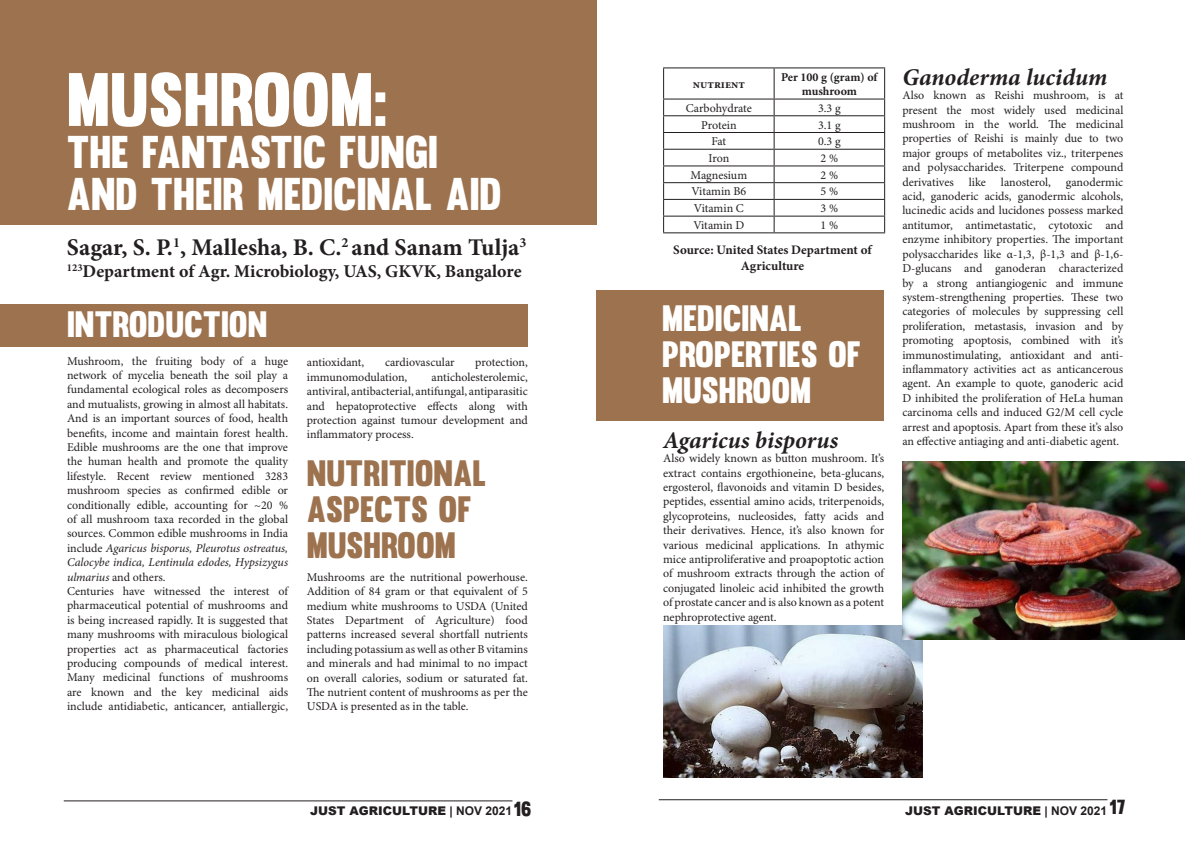
<style>
.page{position:relative;width:1191px;height:842px;background:#fff}
.page>*{position:absolute;margin:0;border:0;box-sizing:border-box;transform-origin:0 0}
.t1{font:74px "Muro";color:#fff}
.t2{font:45px "Muro";color:#fff}
.t3{font:36px/36px "Muro";color:#fff}
.t4{font:36px/36px "Muro";color:#9d724e}
.t5{font:700 24px "Minion Pro";color:#231f20}
.t6{font:italic 700 24px "Minion Pro";color:#231f20}
.t7{font:700 18px "Minion Pro";color:#231f20}
.t8{font:700 13px/15.6px "Minion Pro";letter-spacing:-.005em;color:#231f20;text-align:center}
.t9{font:12px/14.4px "Minion Pro";letter-spacing:-.005em;color:#231f20;text-align:justify}
.t10{font:900 12px "Arial";color:#231f20}
.t11{font:700 12px/14.4px "Minion Pro";color:#231f20;text-align:center}
.s1{font-style:italic}
.s2{font-weight:700}
.s3{font-family:"Muro";font-weight:400;font-size:20px}
</style>
<div class="page">
<hr style="left:64px;top:800px;width:448px;height:1px;background:#231f20">
<hr style="left:659px;top:799px;width:448px;height:1px;background:#231f20">
<div style="left:0;top:0;width:596px;height:225px;background:#9d724e"></div>
<div style="left:0;top:304px;width:527px;height:42px;background:#9d724e"></div>
<div style="left:596px;top:290px;width:287px;height:131px;background:#9d724e"></div>
<hr style="left:663px;top:67px;width:111px;height:1px;background:#231f20">
<hr style="left:663px;top:68px;width:1px;height:31px;background:#231f20">
<hr style="left:774px;top:67px;width:111px;height:1px;background:#231f20">
<hr style="left:773px;top:68px;width:1px;height:31px;background:#231f20">
<hr style="left:884px;top:68px;width:1px;height:31px;background:#231f20">
<hr style="left:663px;top:99px;width:111px;height:1px;background:#231f20">
<hr style="left:774px;top:99px;width:111px;height:1px;background:#231f20">
<hr style="left:663px;top:115px;width:111px;height:1px;background:#231f20">
<hr style="left:774px;top:115px;width:111px;height:1px;background:#231f20">
<hr style="left:663px;top:132px;width:111px;height:1px;background:#231f20">
<hr style="left:774px;top:132px;width:111px;height:1px;background:#231f20">
<hr style="left:663px;top:149px;width:111px;height:1px;background:#231f20">
<hr style="left:774px;top:149px;width:111px;height:1px;background:#231f20">
<hr style="left:663px;top:165px;width:111px;height:1px;background:#231f20">
<hr style="left:774px;top:165px;width:111px;height:1px;background:#231f20">
<hr style="left:663px;top:182px;width:111px;height:1px;background:#231f20">
<hr style="left:774px;top:182px;width:111px;height:1px;background:#231f20">
<hr style="left:663px;top:199px;width:111px;height:1px;background:#231f20">
<hr style="left:774px;top:199px;width:111px;height:1px;background:#231f20">
<hr style="left:663px;top:216px;width:111px;height:1px;background:#231f20">
<svg style="left:663px;top:100px;width:1px;height:132px"></svg>
<hr style="left:774px;top:216px;width:111px;height:1px;background:#231f20">
<svg style="left:773px;top:100px;width:1px;height:132px"></svg>
<svg style="left:884px;top:100px;width:1px;height:132px"></svg>
<hr style="left:663px;top:232px;width:111px;height:1px;background:#231f20">
<hr style="left:774px;top:232px;width:111px;height:1px;background:#231f20">
<img style="left:663px;top:626px;width:259px;height:151px">
<img style="left:902px;top:462px;width:282px;height:177px">
<p class="t1" style="left:67px;top:55px;width:322px">MUSHROOM:</p>
<p class="t2" style="left:67px;top:125px;width:373px">THE FANTASTIC FUNGI</p>
<p class="t2" style="left:67px;top:167px;width:436px">AND THEIR MEDICINAL AID</p>
<p class="t5" style="left:67px;top:231px;width:461px">Sagar, S. P.<sup>1</sup>, Mallesha, B. C.<sup>2</sup> and Sanam Tulja<sup>3</sup></p>
<p class="t7" style="left:67px;top:258px;width:456px"><sup>123</sup>Department of Agr. Microbiology, UAS, GKVK, Bangalore</p>
<p class="t3" style="left:67px;top:306px;width:202px">INTRODUCTION</p>
<p class="t9" style="left:67px;top:354px;width:222px">Mushroom, the fruiting body of a huge network of mycelia beneath the soil play a fundamental ecological roles as decomposers and mutualists, growing in almost all habitats.<br>And is an important sources of food, health benefits, income and maintain forest health.<br>Edible mushrooms are the one that improve the human health and promote the quality lifestyle. Recent review mentioned 3283 mushroom species as confirmed edible or conditionally edible, accounting for ~20 % of all mushroom taxa recorded in the global sources. Common edible mushrooms in India include <span class="s1">Agaricus bisporus, Pleurotus ostreatus, Calocybe indica, Lentinula edodes, Hypsizygus ulmarius</span> and others.</p>
<p class="t9" style="left:67px;top:584px;width:222px">Centuries have witnessed the interest of pharmaceutical potential of mushrooms and is being increased rapidly. It is suggested that many mushrooms with miraculous biological properties act as pharmaceutical factories producing compounds of medical interest.<br>Many medicinal functions of mushrooms are known and the key medicinal aids include antidiabetic, anticancer, antiallergic,</p>
<p class="t9" style="left:307px;top:356px;width:59px">antioxidant,</p>
<p class="t9" style="left:385px;top:356px;width:71px">cardiovascular</p>
<p class="t9" style="left:475px;top:356px;width:54px">protection,</p>
<p class="t9" style="left:307px;top:370px;width:102px">immunomodulation,</p>
<p class="t9" style="left:307px;top:370px;width:222px;text-indent:125px">anticholesterolemic, antiviral, antibacterial, antifungal, antiparasitic and hepatoprotective effects along with protection against tumour development and inflammatory process.</p>
<p class="t4" style="left:307px;top:455px;width:181px">NUTRITIONAL<br>ASPECTS OF<br>MUSHROOM</p>
<p class="t9" style="left:307px;top:570px;width:222px">Mushrooms are the nutritional powerhouse.<br>Addition of 84 gram or that equivalent of 5 medium white mushrooms to USDA (United States Department of Agriculture) food patterns increased several shortfall nutrients including potassium as well as other B vitamins and minerals and had minimal to no impact on overall calories, sodium or saturated fat.<br>The nutrient content of mushrooms as per the USDA is presented as in the table.</p>
<p class="t11" style="left:693px;top:77px;width:54px">Nutrient</p>
<p class="t11" style="left:781px;top:69px;width:98px">Per 100 g (gram) of mushroom</p>
<p class="t9" style="left:686px;top:101px;width:68px">Carbohydrate</p>
<p class="t9" style="left:818px;top:101px;width:24px">3.3 g</p>
<p class="t9" style="left:701px;top:118px;width:37px">Protein</p>
<p class="t9" style="left:818px;top:118px;width:24px">3.1 g</p>
<p class="t9" style="left:711px;top:135px;width:16px">Fat</p>
<p class="t9" style="left:818px;top:135px;width:24px">0.3 g</p>
<p class="t9" style="left:708px;top:151px;width:22px">Iron</p>
<p class="t9" style="left:820px;top:151px;width:19px">2 %</p>
<p class="t9" style="left:690px;top:168px;width:58px">Magnesium</p>
<p class="t9" style="left:820px;top:168px;width:19px">2 %</p>
<p class="t9" style="left:691px;top:185px;width:56px">Vitamin B6</p>
<p class="t9" style="left:820px;top:185px;width:19px">5 %</p>
<p class="t9" style="left:694px;top:202px;width:52px">Vitamin C</p>
<p class="t9" style="left:820px;top:202px;width:19px">3 %</p>
<p class="t9" style="left:693px;top:218px;width:52px">Vitamin D</p>
<p class="t9" style="left:820px;top:218px;width:19px">1 %</p>
<p class="t8" style="left:673px;top:242px;width:200px">Source: United States Department of<br>Agriculture</p>
<p class="t3" style="left:662px;top:300px;width:200px">MEDICINAL<br>PROPERTIES OF<br>MUSHROOM</p>
<p class="t6" style="left:663px;top:423px;width:177px">Agaricus bisporus</p>
<p class="t9" style="left:663px;top:452px;width:222px">Also widely known as button mushroom. It’s extract contains ergothioneine, beta-glucans, ergosterol, flavonoids and vitamin D besides, peptides, essential amino acids, triterpenoids, glycoproteins, nucleosides, fatty acids and their derivatives. Hence, it’s also known for various medicinal applications. In athymic mice antiproliferative and proapoptotic action of mushroom extracts through the action of conjugated linoleic acid inhibited the growth of prostate cancer and is also known as a potent nephroprotective agent.</p>
<p class="t6" style="left:902px;top:60px;width:206px">Ganoderma lucidum</p>
<p class="t9" style="left:902px;top:89px;width:222px">Also known as Reishi mushroom, is at present the most widely used medicinal mushroom in the world. The medicinal properties of Reishi is mainly due to two major groups of metabolites viz., triterpenes and polysaccharides. Triterpene compound derivatives like lanosterol, ganodermic acid, ganoderic acids, ganodermic alcohols, lucinedic acids and lucidones possess marked antitumor, antimetastatic, cytotoxic and enzyme inhibitory properties. The important polysaccharides like α-1,3, β-1,3 and β-1,6- D-glucans and ganoderan characterized by a strong antiangiogenic and immune system-strengthening properties. These two categories of molecules by suppressing cell proliferation, metastasis, invasion and by promoting apoptosis, combined with it’s immunostimulating, antioxidant and anti&shy;inflammatory activities act as anticancerous agent. An example to quote, ganoderic acid D inhibited the proliferation of HeLa human carcinoma cells and induced G2/M cell cycle arrest and apoptosis. Apart from these it’s also an effective antiaging and anti-diabetic agent.</p>
<p class="t10" style="left:310px;top:802px;width:223px">JUST AGRICULTURE <span class="s2">| NOV 2021</span> <span class="s3">16</span></p>
<p class="t10" style="left:905px;top:802px;width:222px">JUST AGRICULTURE <span class="s2">| NOV 2021</span> <span class="s3">17</span></p>
</div>
